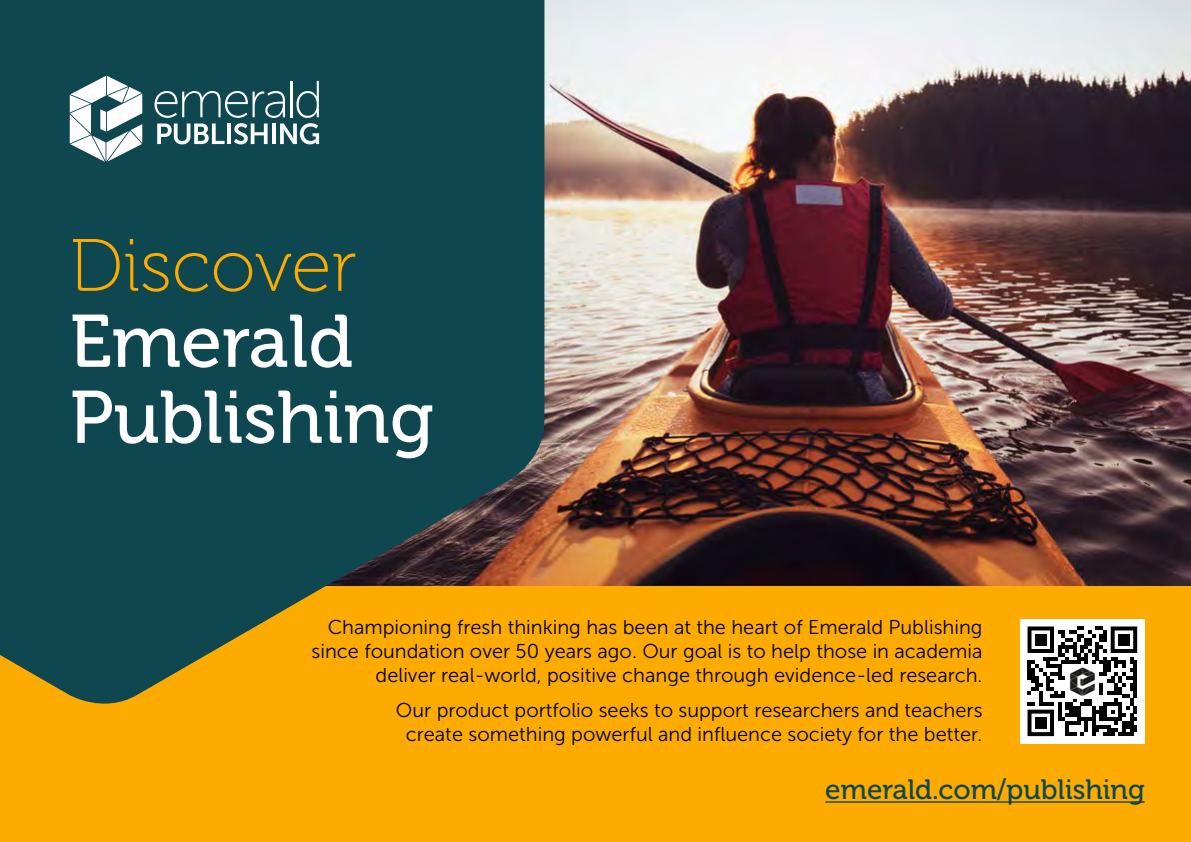
<style>
.page{position:relative;width:1191px;height:842px;background:#fff}
.page>*{position:absolute;margin:0;border:0;box-sizing:border-box;transform-origin:0 0}
.t1{font:74px/76px "Museo 500";color:#fff}
.t2{font:74px "Museo 100";color:#fdab00}
.t3{font:28px "Museo 500";color:#0f4751}
.t4{font:20px/24px "Museo Sans 300";color:#000;text-align:right}
</style>
<div class="page">
<img style="left:544px;top:0;width:647px;height:587px">
<div style="left:0;top:587px;width:1191px;height:255px;background:#fdab00"></div>
<svg style="left:0;top:0;width:544px;height:704px;background:#2c5146"></svg>
<svg style="left:70px;top:76px;width:257px;height:86px"></svg>
<hr style="left:825px;top:801px;width:319px;height:2px;background:#0f4751">
<div style="left:1020px;top:619px;width:124px;height:125px;background:#fff"></div>
<svg style="left:1027px;top:626px;width:110px;height:110px"></svg>
<div style="left:1035px;top:634px;width:11px;height:11px;background:#000"></div>
<div style="left:1118px;top:634px;width:11px;height:11px;background:#000"></div>
<div style="left:1035px;top:717px;width:11px;height:11px;background:#000"></div>
<img style="left:1066px;top:664px;width:32px;height:34px">
<h1 class="t2" style="left:70px;top:226px;width:289px">Discover</h1>
<h1 class="t1" style="left:70px;top:305px;width:366px">Emerald<br>Publishing</h1>
<p class="t4" style="left:311px;top:615px;width:672px">Championing fresh thinking has been at the heart of Emerald Publishing since foundation over 50 years ago. Our goal is to help those in academia deliver real-world, positive change through evidence-led research.</p>
<p class="t4" style="left:396px;top:698px;width:588px;text-align:center">Our product portfolio seeks to support researchers and teachers create something powerful and influence society for the better.</p>
<h2 class="t3" style="left:825px;top:774px;width:321px">emerald.com/publishing</h2>
</div>
